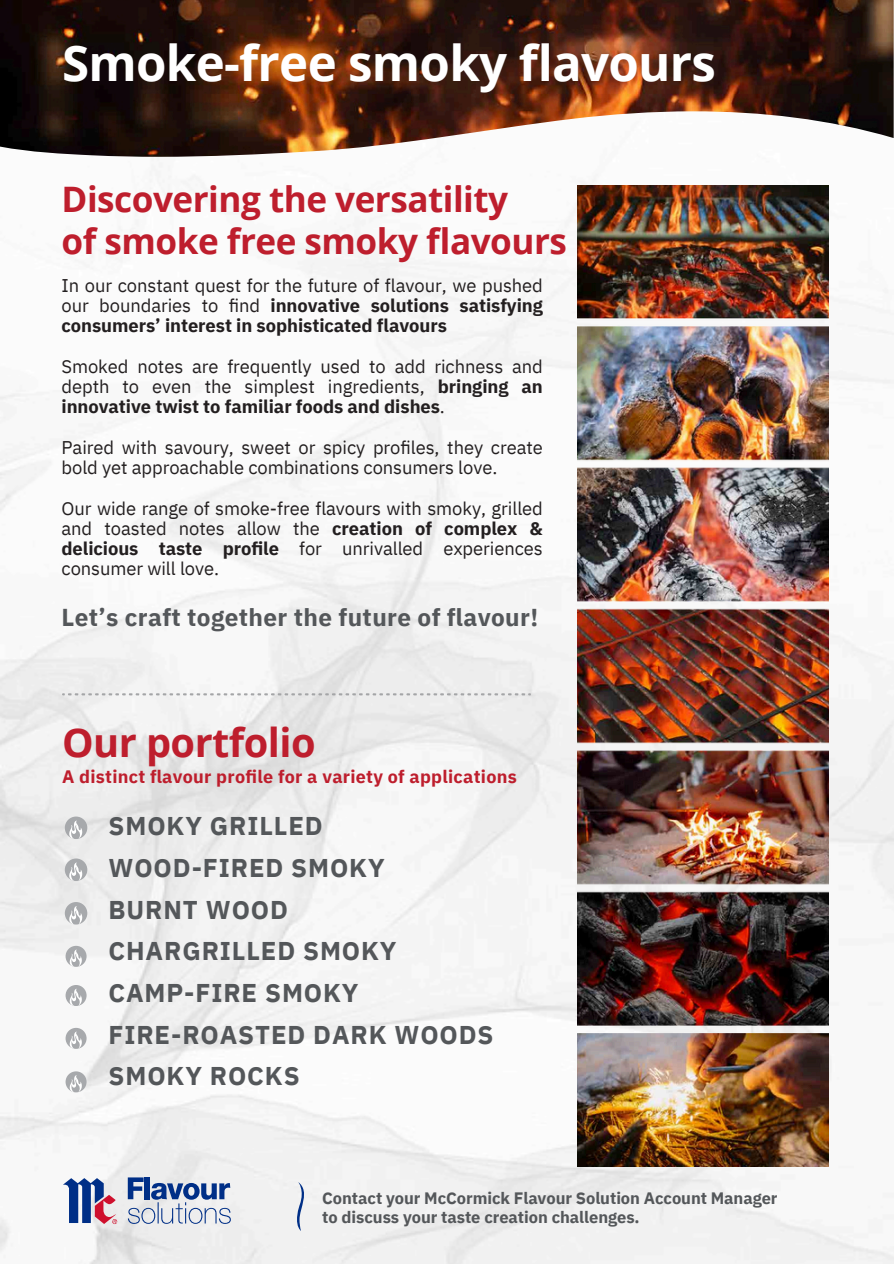
<style>
.page{position:relative;width:894px;height:1264px;background:#fff}
.page>*{position:absolute;margin:0;border:0;box-sizing:border-box;transform-origin:0 0}
.t1{font:700 49.2px "Open Sans";letter-spacing:-.015em;color:#fff}
.t2{font:700 39.75px "Open Sans";letter-spacing:-.015em;color:#be1e2d}
.t3{font:700 35.1px/41.7px "Open Sans";letter-spacing:-.015em;color:#be1e2d}
.t4{font:700 25.65px/41.7px "IBM Plex Sans";letter-spacing:.035em;color:#54575a}
.t5{font:700 24.45px "IBM Plex Sans";letter-spacing:.015em;color:#54575a}
.t6{font:18.3px/20.2px "IBM Plex Sans";letter-spacing:-.005em;color:#231f20;text-align:justify}
.t7{font:700 18.3px/20.2px "IBM Plex Sans";letter-spacing:-.005em;color:#231f20;text-align:justify}
.t8{font:700 18px "IBM Plex Sans";letter-spacing:.015em;color:#be1e2d}
.t9{font:700 16.5px/19.2px "IBM Plex Sans";letter-spacing:-.005em;color:#54575a}
.s1{font-weight:400}
.s2{font-weight:700}
</style>
<div class="page">
<img style="left:0;top:157px;width:893px;height:1106px">
<img style="left:0;top:0;width:893px;height:157px">
<svg style="left:75px;top:693px;width:267px;height:2px"></svg>
<img style="left:577px;top:186px;width:251px;height:980px">
<div style="left:65px;top:816px;width:22px;height:23px;background:#a7a9ac;border-radius:50%"></div>
<svg style="left:69px;top:820px;width:13px;height:19px"></svg>
<div style="left:65px;top:858px;width:22px;height:23px;background:#a7a9ac;border-radius:50%"></div>
<svg style="left:69px;top:862px;width:13px;height:19px"></svg>
<div style="left:65px;top:902px;width:22px;height:22px;background:#a7a9ac;border-radius:50%"></div>
<svg style="left:69px;top:906px;width:13px;height:18px"></svg>
<svg style="left:66px;top:945px;width:21px;height:21px"></svg>
<svg style="left:70px;top:949px;width:12px;height:17px"></svg>
<div style="left:66px;top:985px;width:21px;height:21px;background:#a7a9ac;border-radius:50%"></div>
<svg style="left:70px;top:988px;width:12px;height:17px"></svg>
<svg style="left:66px;top:1027px;width:21px;height:21px"></svg>
<svg style="left:70px;top:1031px;width:12px;height:17px"></svg>
<div style="left:66px;top:1071px;width:21px;height:21px;background:#a7a9ac;border-radius:50%"></div>
<svg style="left:70px;top:1075px;width:12px;height:17px"></svg>
<svg style="left:63px;top:1178px;width:54px;height:45px"></svg>
<svg style="left:128px;top:1177px;width:103px;height:46px"></svg>
<svg style="left:297px;top:1181px;width:7px;height:49px"></svg>
<h1 class="t1" style="left:62px;top:28px;width:655px">Smoke-free smoky flavours</h1>
<h5 class="t3" style="left:62px;top:177px;width:506px">Discovering the versatility<br>of smoke free smoky flavours</h5>
<h3 class="t7" style="left:62px;top:275px;width:482px"><span class="s1">In our constant quest for the future of flavour, we pushed our boundaries to find</span> innovative solutions satisfying consumers’ interest in sophisticated flavours</h3>
<p class="t6" style="left:62px;top:356px;width:482px">Smoked notes are frequently used to add richness and depth to even the simplest ingredients, <span class="s2">bringing an innovative twist to familiar foods and dishes</span>.</p>
<p class="t6" style="left:62px;top:437px;width:482px">Paired with savoury, sweet or spicy profiles, they create bold yet approachable combinations consumers love.</p>
<p class="t6" style="left:62px;top:497px;width:482px">Our wide range of smoke-free flavours with smoky, grilled and toasted notes allow the <span class="s2">creation of complex &amp; delicious taste profile</span> for unrivalled experiences consumer will love.</p>
<p class="t5" style="left:62px;top:601px;width:478px">Let’s craft together the future of flavour!</p>
<h4 class="t2" style="left:62px;top:714px;width:255px">Our portfolio</h4>
<h2 class="t8" style="left:62px;top:765px;width:456px">A distinct flavour profile for a variety of applications</h2>
<h6 class="t4" style="left:108px;top:805px;width:386px">SMOKY GRILLED<br>WOOD-FIRED SMOKY<br>BURNT WOOD<br>CHARGRILLED SMOKY<br>CAMP-FIRE SMOKY<br>FIRE-ROASTED DARK WOODS<br>SMOKY ROCKS</h6>
<p class="t9" style="left:322px;top:1187px;width:456px">Contact your McCormick Flavour Solution Account Manager to discuss your taste creation challenges.</p>
</div>
